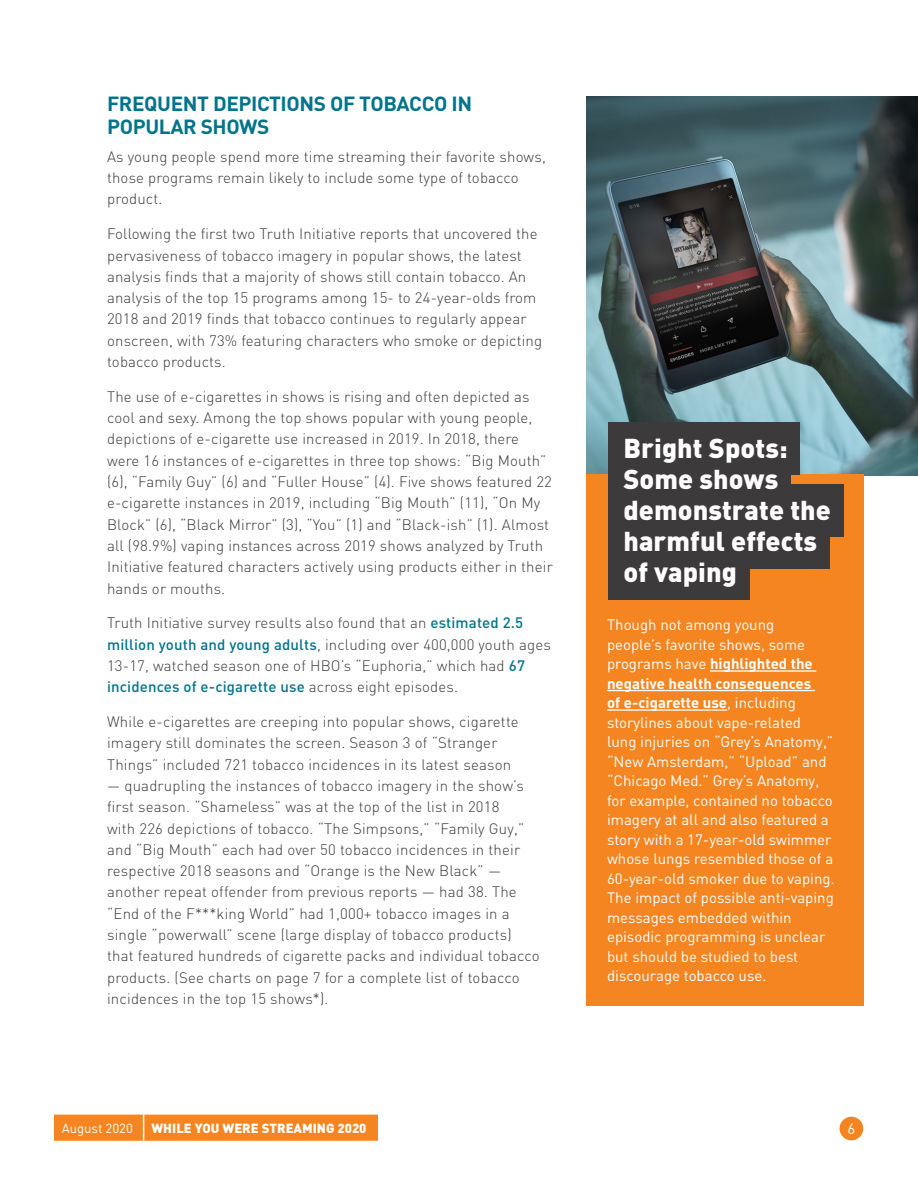
<style>
.page{position:relative;width:918px;height:1188px;background:#fff}
.page>*{position:absolute;margin:0;border:0;box-sizing:border-box;transform-origin:0 0}
.Callout{font:900 27px "DIN";letter-spacing:.005em;color:#fff}
.t1{font:700 20.25px/22.5px "DIN";letter-spacing:-.02em;color:#00748a}
.Body{font:300 15px/21.3px "DIN";letter-spacing:.01em;color:#3c3a3b}
.Sidebar_Body{font:15px/19.5px "DIN";color:#fff}
.t2{font:900 13.05px "DIN";color:#fff}
.t3{font:13.05px "DIN";color:#fff}
.s1{font-weight:500;color:#00748a}
.s2{font-weight:700}
</style>
<div class="page">
<div style="left:840px;top:1117px;width:23px;height:23px;background:#f58520;border-radius:50%"></div>
<div style="left:54px;top:1115px;width:324px;height:26px;background:#f58520"></div>
<img style="left:587px;top:96px;width:331px;height:379px">
<div style="left:587px;top:475px;width:277px;height:531px;background:#f58520"></div>
<hr style="left:710px;top:670px;width:106px;height:2px;background:#fff">
<hr style="left:607px;top:690px;width:208px;height:1px;background:#fff">
<hr style="left:607px;top:709px;width:120px;height:2px;background:#fff">
<div style="left:608px;top:423px;width:192px;height:52px;background:#3c3a3b"></div>
<div style="left:608px;top:454px;width:183px;height:52px;background:#3c3a3b"></div>
<div style="left:608px;top:485px;width:235px;height:52px;background:#3c3a3b"></div>
<div style="left:608px;top:516px;width:222px;height:52px;background:#3c3a3b"></div>
<div style="left:608px;top:547px;width:142px;height:52px;background:#3c3a3b"></div>
<h2 class="t1" style="left:107px;top:92px;width:367px">FREQUENT DEPICTIONS OF TOBACCO IN<br>POPULAR SHOWS</h2>
<p class="Body" style="left:107px;top:146px;width:440px">As young people spend more time streaming their favorite shows, those programs remain likely to include some type of tobacco product.</p>
<p class="Body" style="left:107px;top:223px;width:437px">Following the first two Truth Initiative reports that uncovered the pervasiveness of tobacco imagery in popular shows, the latest analysis finds that a majority of shows still contain tobacco. An analysis of the top 15 programs among 15- to 24-year-olds from 2018 and 2019 finds that tobacco continues to regularly appear onscreen, with 73% featuring characters who smoke or depicting tobacco products.</p>
<p class="Body" style="left:107px;top:386px;width:447px">The use of e-cigarettes in shows is rising and often depicted as cool and sexy. Among the top shows popular with young people, depictions of e-cigarette use increased in 2019. In 2018, there were 16 instances of e-cigarettes in three top shows: “Big Mouth” (6), “Family Guy” (6) and “Fuller House” (4). Five shows featured 22 e-cigarette instances in 2019, including “Big Mouth” (11), “On My Block” (6), “Black Mirror” (3), “You” (1) and “Black-ish” (1). Almost all (98.9%) vaping instances across 2019 shows analyzed by Truth Initiative featured characters actively using products either in their hands or mouths.</p>
<p class="Body" style="left:107px;top:612px;width:445px">Truth Initiative survey results also found that an <span class="s1">estimated 2.5 million youth and young adults</span>, including over 400,000 youth ages 13-17, watched season one of HBO’s “Euphoria,” which had <span class="s1">67 incidences of e-cigarette use</span> across eight episodes.</p>
<p class="Body" style="left:107px;top:711px;width:413px">While e-cigarettes are creeping into popular shows, cigarette imagery still dominates the screen. Season 3 of “Stranger<br>Things” included 721 tobacco incidences in its latest season</p>
<p class="Body" style="left:107px;top:775px;width:434px">— quadrupling the instances of tobacco imagery in the show’s first season. “Shameless” was at the top of the list in 2018<br>with 226 depictions of tobacco. “The Simpsons,” “Family Guy,” and “Big Mouth” each had over 50 tobacco incidences in their respective 2018 seasons and “Orange is the New Black” — another repeat offender from previous reports — had 38. The “End of the F***king World” had 1,000+ tobacco images in a single “powerwall” scene (large display of tobacco products) that featured hundreds of cigarette packs and individual tobacco products. (See charts on page 7 for a complete list of tobacco incidences in the top 15 shows*).</p>
<p class="Callout" style="left:623px;top:430px;width:166px">Bright Spots:</p>
<p class="Callout" style="left:623px;top:461px;width:156px">Some shows</p>
<p class="Callout" style="left:623px;top:492px;width:209px">demonstrate the</p>
<p class="Callout" style="left:623px;top:523px;width:195px">harmful effects</p>
<p class="Callout" style="left:623px;top:554px;width:115px">of vaping</p>
<p class="Sidebar_Body" style="left:607px;top:615px;width:229px">Though not among young<br>people’s favorite shows, some programs have <span class="s2">highlighted the negative health consequences<br>of e-cigarette use</span>, including storylines about vape-related<br>lung injuries on “Grey’s Anatomy,” “New Amsterdam,” “Upload” and “Chicago Med.” Grey’s Anatomy, for example, contained no tobacco imagery at all and also featured a story with a 17-year-old swimmer whose lungs resembled those of a<br>60-year-old smoker due to vaping.<br>The impact of possible anti-vaping messages embedded within episodic programming is unclear but should be studied to best discourage tobacco use.</p>
<p class="t3" style="left:62px;top:1120px;width:73px">August 2020</p>
<p class="t2" style="left:151px;top:1120px;width:217px">WHILE YOU WERE STREAMING 2020</p>
<p class="Sidebar_Body" style="left:847px;top:1119px;width:9px">6</p>
</div>
